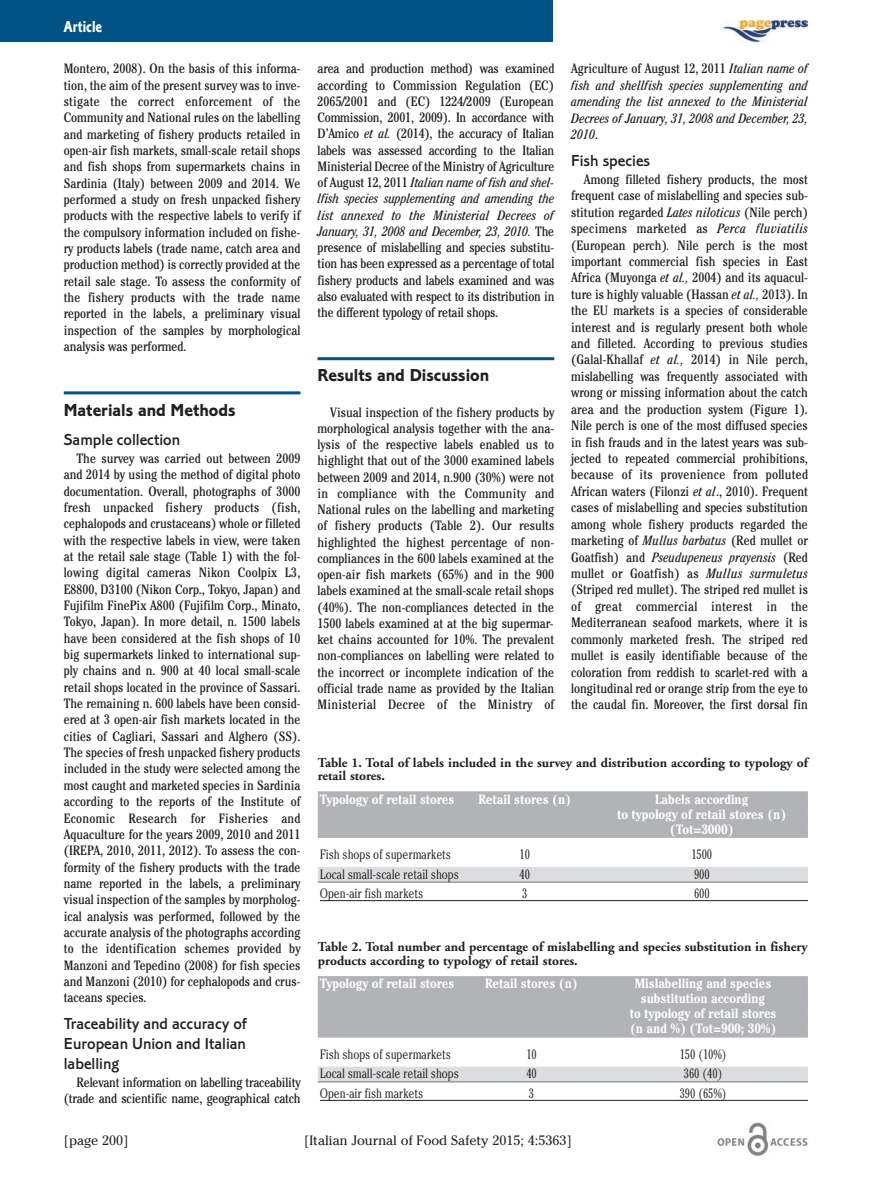
<style>
.page{position:relative;width:893px;height:1191px;background:#fff}
.page>*{position:absolute;margin:0;border:0;box-sizing:border-box;transform-origin:0 0}
.t1{font:18px "Corinthian Bold Plain";color:#231f20}
.t2{font:16.5px/20px "Corinthian Medium Plain";color:#231f20;text-align:justify}
.t3{font:16.5px "Corinthian Bold Condensed Plain";color:#fff}
.t4{font:condensed 13.5px/16.4px "Cheltenham";color:#231f20;text-align:justify}
.t5{font:700 condensed 13.5px/15px "Cheltenham";letter-spacing:-.01em;color:#fff;text-align:center}
.t6{font:700 13.5px/13.5px "Adobe Garamond";color:#231f20}
.t7{font:300 condensed 13.5px "Cheltenham";letter-spacing:-.01em;color:#231f20}
.t8{font:italic condensed 13.5px/16.4px "Cheltenham";color:#231f20;text-align:justify}
.t9{font:13.5px "Cheltenham";color:#231f20}
.s1{font-style:italic}
.s2{font-style:normal}
</style>
<div class="page">
<hr style="left:64px;top:391px;width:236px;height:3px;background:#005285">
<hr style="left:317px;top:357px;width:237px;height:3px;background:#005285">
<div style="left:0;top:0;width:553px;height:42px;background:#005285"></div>
<img style="left:717px;top:1123px;width:91px;height:33px">
<img style="left:723px;top:19px;width:84px;height:24px">
<div style="left:318px;top:791px;width:490px;height:17px;background:#b2b3b7"></div>
<div style="left:318px;top:806px;width:490px;height:17px;background:#b2b3b7"></div>
<div style="left:318px;top:821px;width:490px;height:17px;background:#b2b3b7"></div>
<div style="left:318px;top:867px;width:490px;height:15px;background:#dcdddf"></div>
<hr style="left:318px;top:882px;width:490px;height:1px;background:#6c6d70">
<hr style="left:320px;top:900px;width:488px;height:1px;background:#231f20">
<div style="left:318px;top:976px;width:490px;height:16px;background:#b2b3b7"></div>
<div style="left:318px;top:991px;width:490px;height:16px;background:#b2b3b7"></div>
<div style="left:318px;top:1006px;width:490px;height:16px;background:#b2b3b7"></div>
<div style="left:318px;top:1021px;width:490px;height:16px;background:#b2b3b7"></div>
<div style="left:318px;top:1066px;width:490px;height:15px;background:#dcdddf"></div>
<hr style="left:318px;top:1081px;width:490px;height:1px;background:#6c6d70">
<hr style="left:320px;top:1100px;width:488px;height:1px;background:#231f20">
<p class="t3" style="left:63px;top:21px;width:40px">Article</p>
<p class="t4" style="left:64px;top:62px;width:238px">Montero, 2008). On the basis of this informa&shy;tion, the aim of the present survey was to inve&shy;stigate the correct enforcement of the Community and National rules on the labelling and marketing of fishery products retailed in open-air fish markets, small-scale retail shops and fish shops from supermarkets chains in Sardinia (Italy) between 2009 and 2014. We performed a study on fresh unpacked fishery products with the respective labels to verify if the compulsory information included on fishe&shy;ry products labels (trade name, catch area and production method) is correctly provided at the retail sale stage. To assess the conformity of the fishery products with the trade name reported in the labels, a preliminary visual inspection of the samples by morphological analysis was performed.</p>
<h1 class="t1" style="left:64px;top:404px;width:173px">Materials and Methods</h1>
<p class="t2" style="left:64px;top:431px;width:118px">Sample collection</p>
<p class="t4" style="left:64px;top:451px;width:238px;text-indent:13px">The survey was carried out between 2009 and 2014 by using the method of digital photo documentation. Overall, photographs of 3000 fresh unpacked fishery products (fish, cephalopods and crustaceans) whole or filleted with the respective labels in view, were taken at the retail sale stage (Table 1) with the fol&shy;lowing digital cameras Nikon Coolpix L3, E8800, D3100 (Nikon Corp., Tokyo, Japan) and Fujifilm FinePix A800 (Fujifilm Corp., Minato, Tokyo, Japan). In more detail, n. 1500 labels have been considered at the fish shops of 10 big supermarkets linked to international sup&shy;ply chains and n. 900 at 40 local small-scale retail shops located in the province of Sassari.<br>The remaining n. 600 labels have been consid&shy;ered at 3 open-air fish markets located in the cities of Cagliari, Sassari and Alghero (SS).<br>The species of fresh unpacked fishery products included in the study were selected among the most caught and marketed species in Sardinia according to the reports of the Institute of Economic Research for Fisheries and Aquaculture for the years 2009, 2010 and 2011 (IREPA, 2010, 2011, 2012). To assess the con&shy;formity of the fishery products with the trade name reported in the labels, a preliminary visual inspection of the samples by morpholog&shy;ical analysis was performed, followed by the accurate analysis of the photographs according to the identification schemes provided by Manzoni and Tepedino (2008) for fish species and Manzoni (2010) for cephalopods and crus&shy;taceans species.</p>
<p class="t2" style="left:64px;top:1015px;width:185px">Traceability and accuracy of European Union and Italian labelling</p>
<p class="t4" style="left:64px;top:1075px;width:238px;text-align:right">Relevant information on labelling traceability (trade and scientific name, geographical catch</p>
<p class="t4" style="left:317px;top:62px;width:238px">area and production method) was examined according to Commission Regulation (EC)<br>2065/2001 and (EC) 1224/2009 (European Commission, 2001, 2009). In accordance with D’Amico <span class="s1">et al.</span> (2014), the accuracy of Italian labels was assessed according to the Italian Ministerial Decree of the Ministry of Agriculture of August 12, 2011 <span class="s1">Italian name of fish and shel&shy;lfish species supplementing and amending the list annexed to the Ministerial Decrees of January, 31, 2008 and December, 23, 2010.</span> The presence of mislabelling and species substitu&shy;tion has been expressed as a percentage of total fishery products and labels examined and was also evaluated with respect to its distribution in the different typology of retail shops.</p>
<h1 class="t1" style="left:317px;top:369px;width:173px">Results and Discussion</h1>
<p class="t4" style="left:317px;top:405px;width:238px;text-indent:13px">Visual inspection of the fishery products by morphological analysis together with the ana&shy;lysis of the respective labels enabled us to highlight that out of the 3000 examined labels between 2009 and 2014, n.900 (30%) were not in compliance with the Community and National rules on the labelling and marketing of fishery products (Table 2). Our results highlighted the highest percentage of non&shy;compliances in the 600 labels examined at the open-air fish markets (65%) and in the 900 labels examined at the small-scale retail shops (40%). The non-compliances detected in the 1500 labels examined at at the big supermar&shy;ket chains accounted for 10%. The prevalent non-compliances on labelling were related to the incorrect or incomplete indication of the official trade name as provided by the Italian Ministerial Decree of the Ministry of</p>
<p class="t8" style="left:571px;top:62px;width:238px"><span class="s2">Agriculture of August 12, 2011</span> Italian name of fish and shellfish species supplementing and amending the list annexed to the Ministerial Decrees of January, 31, 2008 and December, 23, 2010<span class="s2">.</span></p>
<p class="t2" style="left:571px;top:152px;width:81px">Fish species</p>
<p class="t4" style="left:571px;top:172px;width:238px;text-indent:13px">Among filleted fishery products, the most frequent case of mislabelling and species sub&shy;stitution regarded <span class="s1">Lates niloticus</span> (Nile perch) specimens marketed as <span class="s1">Perca fluviatilis </span>(European perch)<span class="s1">.</span> Nile perch is the most important commercial fish species in East Africa (Muyonga <span class="s1">et al.,</span> 2004) and its aquacul&shy;ture is highly valuable (Hassan <span class="s1">et al.,</span> 2013). In the EU markets is a species of considerable interest and is regularly present both whole and filleted. According to previous studies (Galal-Khallaf <span class="s1">et al.,</span> 2014) in Nile perch, mislabelling was frequently associated with wrong or missing information about the catch area and the production system (Figure 1).<br>Nile perch is one of the most diffused species in fish frauds and in the latest years was sub&shy;jected to repeated commercial prohibitions, because of its provenience from polluted African waters (Filonzi <span class="s1">et al</span>., 2010). Frequent cases of mislabelling and species substitution among whole fishery products regarded the marketing of <span class="s1">Mullus barbatus</span> (Red mullet or Goatfish) and <span class="s1">Pseudupeneus prayensis</span> (Red mullet or Goatfish) as <span class="s1">Mullus surmuletus </span>(Striped red mullet). The striped red mullet is of great commercial interest in the Mediterranean seafood markets, where it is commonly marketed fresh. The striped red mullet is easily identifiable because of the coloration from reddish to scarlet-red with a longitudinal red or orange strip from the eye to the caudal fin. Moreover, the first dorsal fin</p>
<p class="t6" style="left:318px;top:756px;width:492px">Table 1. Total of labels included in the survey and distribution according to typology of retail stores.</p>
<p class="t5" style="left:320px;top:792px;width:136px">Typology of retail stores</p>
<p class="t5" style="left:478px;top:792px;width:94px">Retail stores (n)</p>
<p class="t5" style="left:617px;top:792px;width:171px">Labels according<br>to typology of retail stores (n) (Tot=3000)</p>
<p class="t7" style="left:320px;top:849px;width:133px">Fish shops of supermarkets</p>
<p class="t7" style="left:520px;top:849px;width:12px">10</p>
<p class="t7" style="left:691px;top:849px;width:22px">1500</p>
<p class="t7" style="left:320px;top:869px;width:140px">Local small-scale retail shops</p>
<p class="t7" style="left:520px;top:869px;width:12px">40</p>
<p class="t7" style="left:694px;top:869px;width:17px">900</p>
<p class="t7" style="left:320px;top:888px;width:105px">Open-air fish markets</p>
<p class="t7" style="left:522px;top:888px;width:7px">3</p>
<p class="t7" style="left:694px;top:888px;width:17px">600</p>
<p class="t6" style="left:318px;top:941px;width:492px">Table 2. Total number and percentage of mislabelling and species substitution in fishery products according to typology of retail stores.</p>
<p class="t5" style="left:320px;top:977px;width:136px">Typology of retail stores</p>
<p class="t5" style="left:485px;top:977px;width:94px">Retail stores (n)</p>
<p class="t5" style="left:630px;top:977px;width:148px">Mislabelling and species substitution according<br>to typology of retail stores (n and %) (Tot=900; 30%)</p>
<p class="t7" style="left:320px;top:1049px;width:133px">Fish shops of supermarkets</p>
<p class="t7" style="left:526px;top:1049px;width:12px">10</p>
<p class="t7" style="left:680px;top:1049px;width:49px">150 (10%)</p>
<p class="t7" style="left:320px;top:1068px;width:140px">Local small-scale retail shops</p>
<p class="t7" style="left:526px;top:1068px;width:12px">40</p>
<p class="t7" style="left:684px;top:1068px;width:40px">360 (40)</p>
<p class="t7" style="left:320px;top:1088px;width:105px">Open-air fish markets</p>
<p class="t7" style="left:529px;top:1088px;width:7px">3</p>
<p class="t7" style="left:680px;top:1088px;width:49px">390 (65%)</p>
<p class="t9" style="left:64px;top:1132px;width:66px">[page 200]</p>
<p class="t9" style="left:304px;top:1132px;width:269px">[Italian Journal of Food Safety 2015; 4:5363]</p>
</div>
